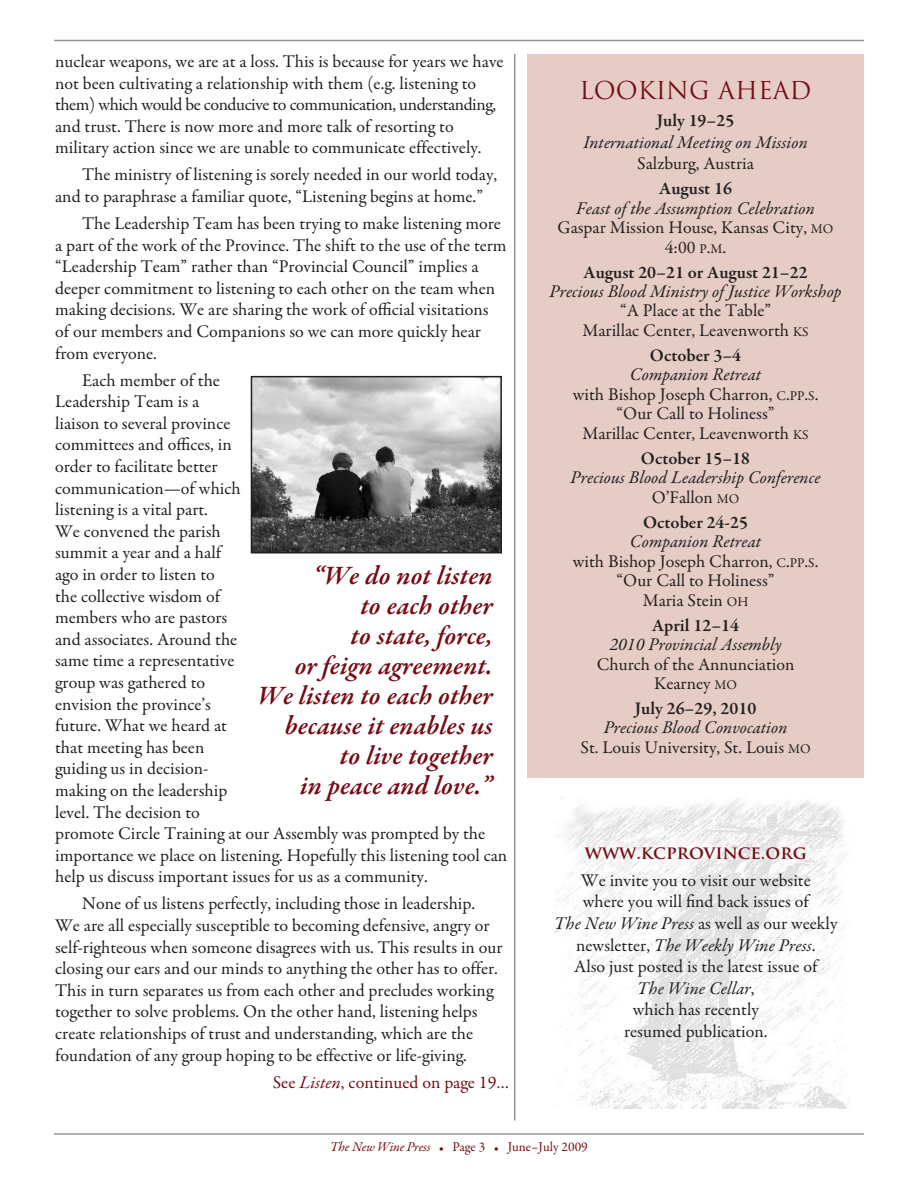
<style>
.page{position:relative;width:918px;height:1188px;background:#fff}
.page>*{position:absolute;margin:0;border:0;box-sizing:border-box;transform-origin:0 0}
.t1{font:italic 600 27px/30px "Garamond Premr Pro";color:#750c15;text-align:right}
.t2{font:24px "Trajan Pro";color:#750c15}
.t3{font:18px/21.6px "Garamond Premr Pro";color:#231f20;text-align:center}
.t4{font:italic 18px/19.5px "Garamond Premr Pro";color:#231f20;text-align:center}
.t5{font:600 18px "Garamond Premr Pro";color:#231f20}
.t6{font:18px "Garamond Premr Pro";color:#750c15}
.t7{font:700 18px "Trajan Pro";color:#750c15}
.t8{font:13.5px "Garamond Premr Pro";color:#750c15}
.s1{font-style:italic}
.s2{font-size:13.5px}
.s3{font-style:normal}
.s4{font-style:normal;font-size:13.5px}
.s5{font-size:10.5px}
</style>
<div class="page">
<img style="left:555px;top:798px;width:295px;height:311px">
<hr style="left:54px;top:40px;width:810px;height:1px;background:#939598">
<hr style="left:54px;top:1133px;width:810px;height:2px;background:#939598">
<div style="left:527px;top:54px;width:337px;height:724px;background:#e5ccc5"></div>
<img style="left:254px;top:379px;width:245px;height:172px">
<div style="left:251px;top:376px;width:251px;height:178px;border:2px solid #231f20"></div>
<hr style="left:514px;top:54px;width:1px;height:1066px;background:#939598">
<p class="t3" style="left:55px;top:52px;width:450px;text-align:left">nuclear weapons, we are at a loss. This is because for years we have not been cultivating a relationship with them (e.g. listening to them) which would be conducive to communication, understanding, and trust. There is now more and more talk of resorting to military action since we are unable to communicate effectively.</p>
<p class="t3" style="left:55px;top:166px;width:444px;text-align:left;text-indent:27px">The ministry of listening is sorely needed in our world today, and to paraphrase a familiar quote, “Listening begins at home.”</p>
<p class="t3" style="left:55px;top:214px;width:453px;text-align:left;text-indent:27px">The Leadership Team has been trying to make listening more a part of the work of the Province. The shift to the use of the term “Leadership Team” rather than “Provincial Council” implies a deeper commitment to listening to each other on the team when making decisions. We are sharing the work of official visitations of our members and Companions so we can more quickly hear from everyone.</p>
<p class="t3" style="left:55px;top:371px;width:454px;text-align:left;text-indent:27px">Each member of the<br>Leadership Team is a<br>liaison to several province<br>committees and offices, in<br>order to facilitate better<br>communication—of which<br>listening is a vital part.<br>We convened the parish<br>summit a year and a half<br>ago in order to listen to<br>the collective wisdom of<br>members who are pastors<br>and associates. Around the<br>same time a representative<br>group was gathered to<br>envision the province’s<br>future. What we heard at<br>that meeting has been<br>guiding us in decision-<br>making on the leadership<br>level. The decision to<br>promote Circle Training at our Assembly was prompted by the importance we place on listening. Hopefully this listening tool can help us discuss important issues for us as a community.</p>
<p class="t3" style="left:55px;top:895px;width:449px;text-align:left;text-indent:27px">None of us listens perfectly, including those in leadership.<br>We are all especially susceptible to becoming defensive, angry or self-righteous when someone disagrees with us. This results in our closing our ears and our minds to anything the other has to offer.<br>This in turn separates us from each other and precludes working together to solve problems. On the other hand, listening helps create relationships of trust and understanding, which are the foundation of any group hoping to be effective or life-giving.</p>
<p class="t6" style="left:273px;top:1075px;width:238px">See <span class="s1">Listen</span>, continued on page 19…</p>
<h1 class="t1" style="left:258px;top:563px;width:236px">“We do not listen<br>to each other<br>to state, force,<br>or feign agreement.<br>We listen to each other because it enables us to live together<br>in peace and love.”</h1>
<h2 class="t2" style="left:580px;top:81px;width:234px">LOOKING AHEAD</h2>
<p class="t5" style="left:657px;top:113px;width:79px">July 19–25</p>
<p class="t4" style="left:583px;top:134px;width:226px">International Meeting on Mission</p>
<p class="t3" style="left:637px;top:154px;width:118px">Salzburg, Austria</p>
<p class="t5" style="left:659px;top:181px;width:74px">August 16</p>
<p class="t3" style="left:558px;top:200px;width:277px;line-height:19.5px"><span class="s1">Feast of the Assumption Celebration<br></span>Gaspar Mission House, Kansas City, <span class="s2">MO<br></span>4:00 <span class="s2">P</span>.<span class="s2">M</span>.</p>
<p class="t5" style="left:583px;top:265px;width:226px">August 20–21 or August 21–22</p>
<p class="t4" style="left:549px;top:283px;width:294px">Precious Blood Ministry of Justice Workshop</p>
<p class="t3" style="left:582px;top:303px;width:228px;line-height:19.5px">“A Place at the Table”<br>Marillac Center, Leavenworth <span class="s2">KS</span></p>
<p class="t5" style="left:650px;top:348px;width:93px">October 3–4</p>
<p class="t3" style="left:573px;top:367px;width:247px;line-height:19.5px"><span class="s1">Companion Retreat<br></span>with Bishop Joseph Charron, <span class="s2">C</span>.<span class="s2">PP</span>.<span class="s2">S</span>. “Our Call to Holiness”<br>Marillac Center, Leavenworth <span class="s2">KS</span></p>
<p class="t5" style="left:641px;top:451px;width:111px">October 15–18</p>
<p class="t4" style="left:571px;top:470px;width:252px">Precious Blood Leadership Conference<br><span class="s3">O’Fallon</span> <span class="s4">MO</span></p>
<p class="t5" style="left:643px;top:515px;width:106px">October 24-25</p>
<p class="t3" style="left:573px;top:533px;width:247px;line-height:19.5px"><span class="s1">Companion Retreat<br></span>with Bishop Joseph Charron, <span class="s2">C</span>.<span class="s2">PP</span>.<span class="s2">S</span>. “Our Call to Holiness”<br>Maria Stein <span class="s2">OH</span></p>
<p class="t5" style="left:652px;top:618px;width:88px">April 12–14</p>
<p class="t4" style="left:609px;top:636px;width:174px">2010 Provincial Assembly</p>
<p class="t3" style="left:597px;top:656px;width:199px;line-height:19.5px">Church of the Annunciation<br>Kearney <span class="s2">MO</span></p>
<p class="t5" style="left:635px;top:701px;width:123px">July 26–29, 2010</p>
<p class="t3" style="left:581px;top:720px;width:232px;line-height:19.5px"><span class="s1">Precious Blood Convocation<br></span>St. Louis University, St. Louis <span class="s2">MO</span></p>
<p class="t7" style="left:585px;top:845px;width:223px">WWW.KCPROVINCE.ORG</p>
<p class="t3" style="left:554px;top:871px;width:285px">We invite you to visit our website<br>where you will find back issues of<br><span class="s1">The New Wine Press</span> as well as our weekly newsletter, <span class="s1">The Weekly Wine Press</span>.<br>Also just posted is the latest issue of<br><span class="s1">The Wine Cellar</span>,<br>which has recently<br>resumed publication.</p>
<p class="t8" style="left:330px;top:1142px;width:259px"><span class="s1">The New Wine Press</span> <span class="s5">•</span> Page 3 <span class="s5">•</span> June–July 2009</p>
</div>
